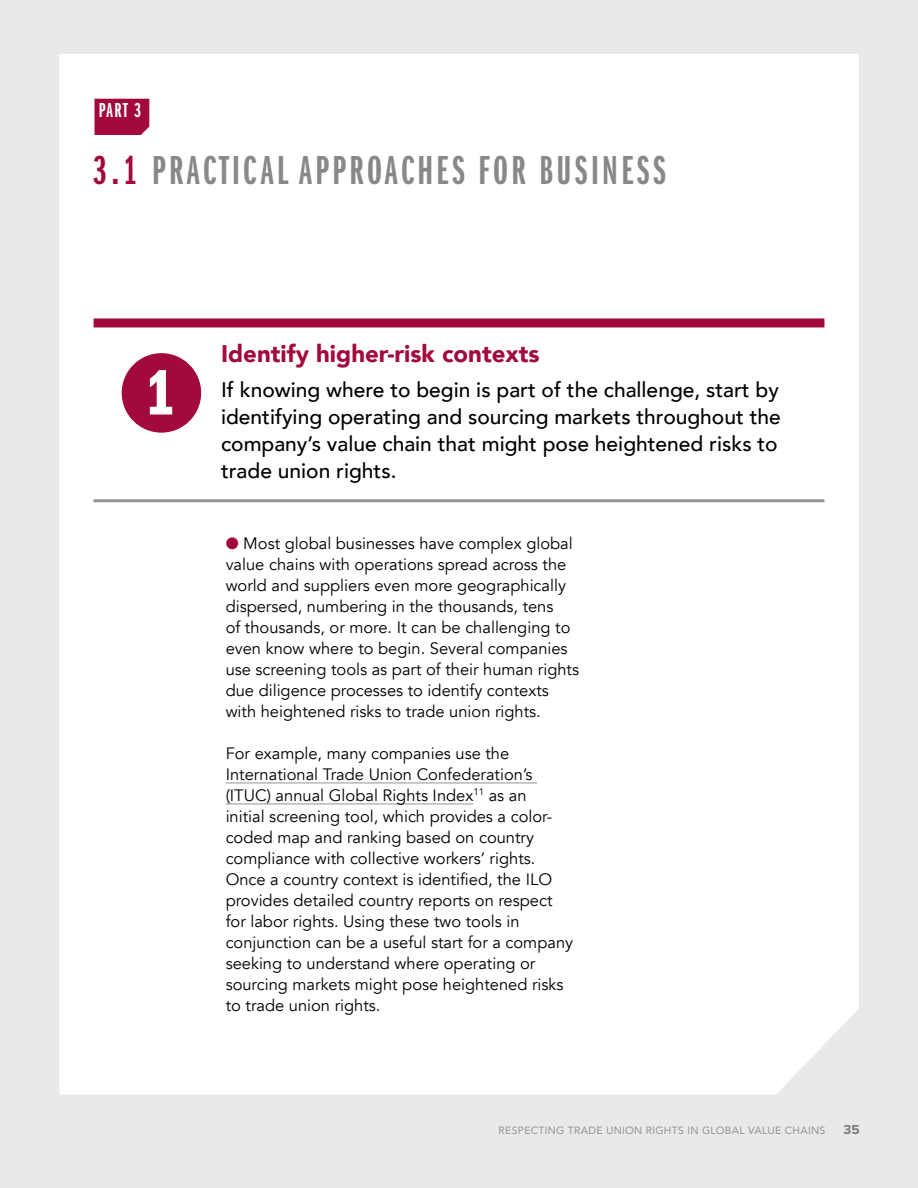
<style>
.page{position:relative;width:918px;height:1188px;background:#e9e9e9}
.page>*{position:absolute;margin:0;border:0;box-sizing:border-box;transform-origin:0 0}
.t1{font:65.85px "Franklin Gothic LT Demi Cmpr";color:#fff}
.t2{font:42px "Franklin Gothic LT Pro Dm X Cm";letter-spacing:.08em;color:#888}
.t3{font:900 24px "Avenir";color:#a2093c}
.t4{font:500 21px/27px "Avenir";color:#000}
.t5{font:21px "Franklin Gothic LT Pro Dm X Cm";color:#fff}
.t6{font:16.5px/21px "Avenir";color:#000}
.t7{font:700 13.5px "Proxima Nova";color:#7c7c7c}
.t8{font:10.5px "Avenir";letter-spacing:.025em;color:#939393}
.s1{color:#a2093c}
</style>
<div class="page">
<div style="left:59px;top:54px;width:800px;height:1040px;background:#fff"></div>
<div style="left:121px;top:352px;width:81px;height:81px;background:#a2093c;border-radius:50%"></div>
<div style="left:120px;top:352px;width:82px;height:82px;border:1px solid #fff;border-radius:50%"></div>
<hr style="left:226px;top:783px;width:311px;height:1px;background:#939393">
<hr style="left:226px;top:804px;width:247px;height:1px;background:#939393">
<div style="left:94px;top:318px;width:730px;height:9px;background:#a2093c"></div>
<hr style="left:94px;top:499px;width:730px;height:3px;background:#939393">
<div style="left:94px;top:99px;width:55px;height:36px;background:#a2093c"></div>
<p class="t5" style="left:99px;top:99px;width:44px">PART 3</p>
<h2 class="t2" style="left:94px;top:147px;width:574px"><span class="s1">3.1</span> PRACTICAL APPROACHES FOR BUSINESS</h2>
<h1 class="t1" style="left:146px;top:356px;width:30px">1</h1>
<h3 class="t3" style="left:221px;top:333px;width:320px">Identify higher-risk contexts</h3>
<p class="t4" style="left:221px;top:375px;width:561px">If knowing where to begin is part of the challenge, start by identifying operating and sourcing markets throughout the company’s value chain that might pose heightened risks to trade union rights.</p>
<p class="t6" style="left:226px;top:533px;width:355px"><span class="s1">●</span> Most global businesses have complex global value chains with operations spread across the world and suppliers even more geographically dispersed, numbering in the thousands, tens<br>of thousands, or more. It can be challenging to even know where to begin. Several companies use screening tools as part of their human rights due diligence processes to identify contexts with heightened risks to trade union rights.</p>
<p class="t6" style="left:226px;top:743px;width:349px">For example, many companies use the International Trade Union Confederation’s (ITUC) annual Global Rights Index<sup>11</sup> as an<br>initial screening tool, which provides a color&shy;coded map and ranking based on country compliance with collective workers’ rights.<br>Once a country context is identified, the ILO provides detailed country reports on respect for labor rights. Using these two tools in conjunction can be a useful start for a company seeking to understand where operating or sourcing markets might pose heightened risks to trade union rights.</p>
<p class="t8" style="left:499px;top:1122px;width:328px">RESPECTING TRADE UNION RIGHTS IN GLOBAL VALUE CHAINS</p>
<p class="t7" style="left:844px;top:1122px;width:18px">35</p>
</div>
